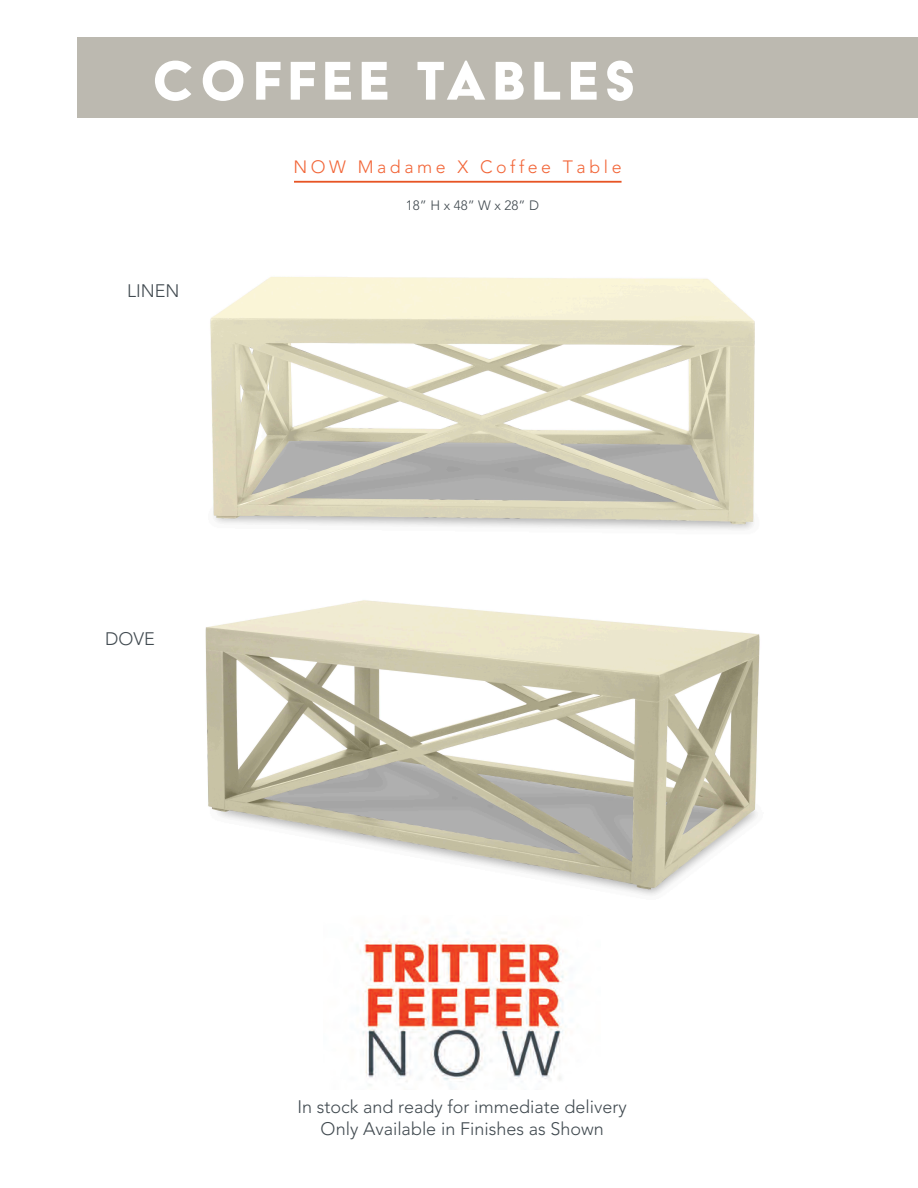
<style>
.page{position:relative;width:918px;height:1188px;background:#fff}
.page>*{position:absolute;margin:0;border:0;box-sizing:border-box;transform-origin:0 0}
.HEAD{font:63px "Acier BAT Text Solid";letter-spacing:.1em;color:#fff}
.t1{font:300 18px/21.8px "Avenir LT Std";color:#414a50;text-align:center}
.headline{font:300 17.85px "Avenir LT Std";letter-spacing:.2em;color:#f26537}
.subhead{font:300 13.5px "Avenir LT Std";color:#40494f}
</style>
<div class="page">
<img style="left:210px;top:277px;width:545px;height:253px">
<div style="left:78px;top:37px;width:840px;height:81px;background:#bcb9b0"></div>
<hr style="left:294px;top:181px;width:328px;height:2px;background:#e75424">
<img style="left:359px;top:933px;width:207px;height:153px">
<img style="left:205px;top:600px;width:555px;height:295px">
<p class="HEAD" style="left:152px;top:47px;width:486px">COFFEE TABLES</p>
<p class="headline" style="left:294px;top:156px;width:330px">NOW Madame X Coffee Table</p>
<p class="t1" style="left:127px;top:280px;width:54px">LINEN</p>
<p class="t1" style="left:105px;top:628px;width:51px">DOVE</p>
<p class="subhead" style="left:406px;top:197px;width:135px">18” H x 48” W x 28” D</p>
<p class="t1" style="left:297px;top:1096px;width:331px">In stock and ready for immediate delivery<br>Only Available in Finishes as Shown</p>
</div>
